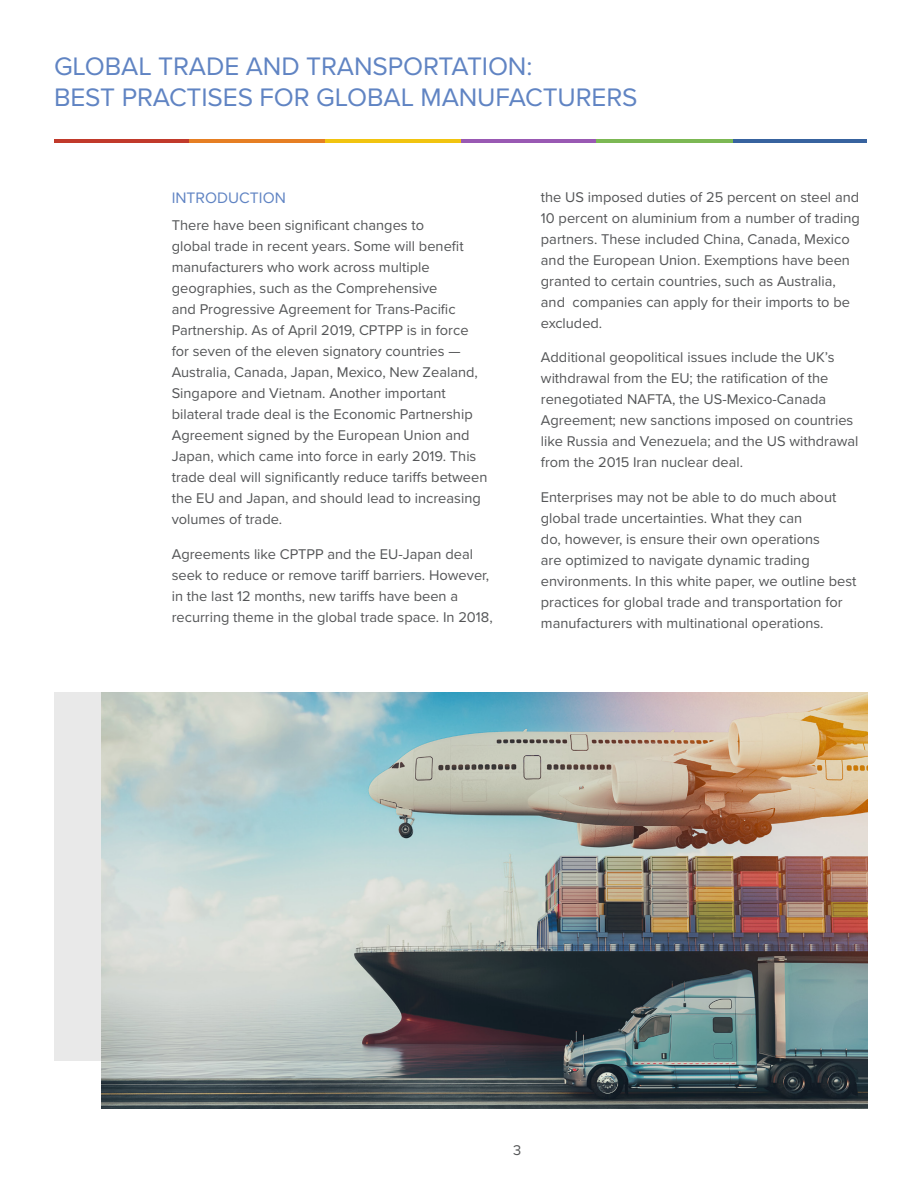
<style>
.page{position:relative;width:918px;height:1188px;background:#fff}
.page>*{position:absolute;margin:0;border:0;box-sizing:border-box;transform-origin:0 0}
.t1{font:26.25px/31.5px "Proxima Nova";letter-spacing:-.005em;color:#6084c3}
.Subhead{font:15.75px "Proxima Nova";color:#6084c3}
.Normal_Body_Text{font:14.7px/21px "Proxima Nova";color:#545557}
</style>
<div class="page">
<hr style="left:54px;top:139px;width:136px;height:4px;background:#c13a2b">
<hr style="left:190px;top:139px;width:135px;height:4px;background:#e67f23">
<hr style="left:325px;top:139px;width:136px;height:4px;background:#f1c410">
<hr style="left:461px;top:139px;width:135px;height:4px;background:#9959b3">
<hr style="left:732px;top:139px;width:135px;height:4px;background:#38639f">
<hr style="left:596px;top:139px;width:137px;height:4px;background:#7cb854">
<img style="left:102px;top:1061px;width:765px;height:47px">
<img style="left:54px;top:692px;width:813px;height:369px">
<h1 class="t1" style="left:54px;top:49px;width:585px">GLOBAL TRADE AND TRANSPORTATION:<br>BEST PRACTISES FOR GLOBAL MANUFACTURERS</h1>
<p class="Subhead" style="left:172px;top:186px;width:116px">INTRODUCTION</p>
<p class="Normal_Body_Text" style="left:172px;top:214px;width:317px">There have been significant changes to<br>global trade in recent years. Some will benefit manufacturers who work across multiple geographies, such as the Comprehensive<br>and Progressive Agreement for Trans-Pacific Partnership. As of April 2019, CPTPP is in force for seven of the eleven signatory countries — Australia, Canada, Japan, Mexico, New Zealand, Singapore and Vietnam. Another important bilateral trade deal is the Economic Partnership Agreement signed by the European Union and Japan, which came into force in early 2019. This trade deal will significantly reduce tariffs between the EU and Japan, and should lead to increasing volumes of trade.</p>
<p class="Normal_Body_Text" style="left:172px;top:543px;width:323px">Agreements like CPTPP and the EU-Japan deal seek to reduce or remove tariff barriers. However, in the last 12 months, new tariffs have been a recurring theme in the global trade space. In 2018,</p>
<p class="Normal_Body_Text" style="left:541px;top:186px;width:320px">the US imposed duties of 25 percent on steel and 10 percent on aluminium from a number of trading partners. These included China, Canada, Mexico and the European Union. Exemptions have been granted to certain countries, such as Australia, and companies can apply for their imports to be excluded.</p>
<p class="Normal_Body_Text" style="left:541px;top:346px;width:319px">Additional geopolitical issues include the UK’s withdrawal from the EU; the ratification of the renegotiated NAFTA, the US-Mexico-Canada Agreement; new sanctions imposed on countries like Russia and Venezuela; and the US withdrawal from the 2015 Iran nuclear deal.</p>
<p class="Normal_Body_Text" style="left:541px;top:486px;width:317px">Enterprises may not be able to do much about global trade uncertainties. What they can<br>do, however, is ensure their own operations<br>are optimized to navigate dynamic trading environments. In this white paper, we outline best practices for global trade and transportation for manufacturers with multinational operations.</p>
<p class="Normal_Body_Text" style="left:513px;top:1139px;width:10px">3</p>
</div>
